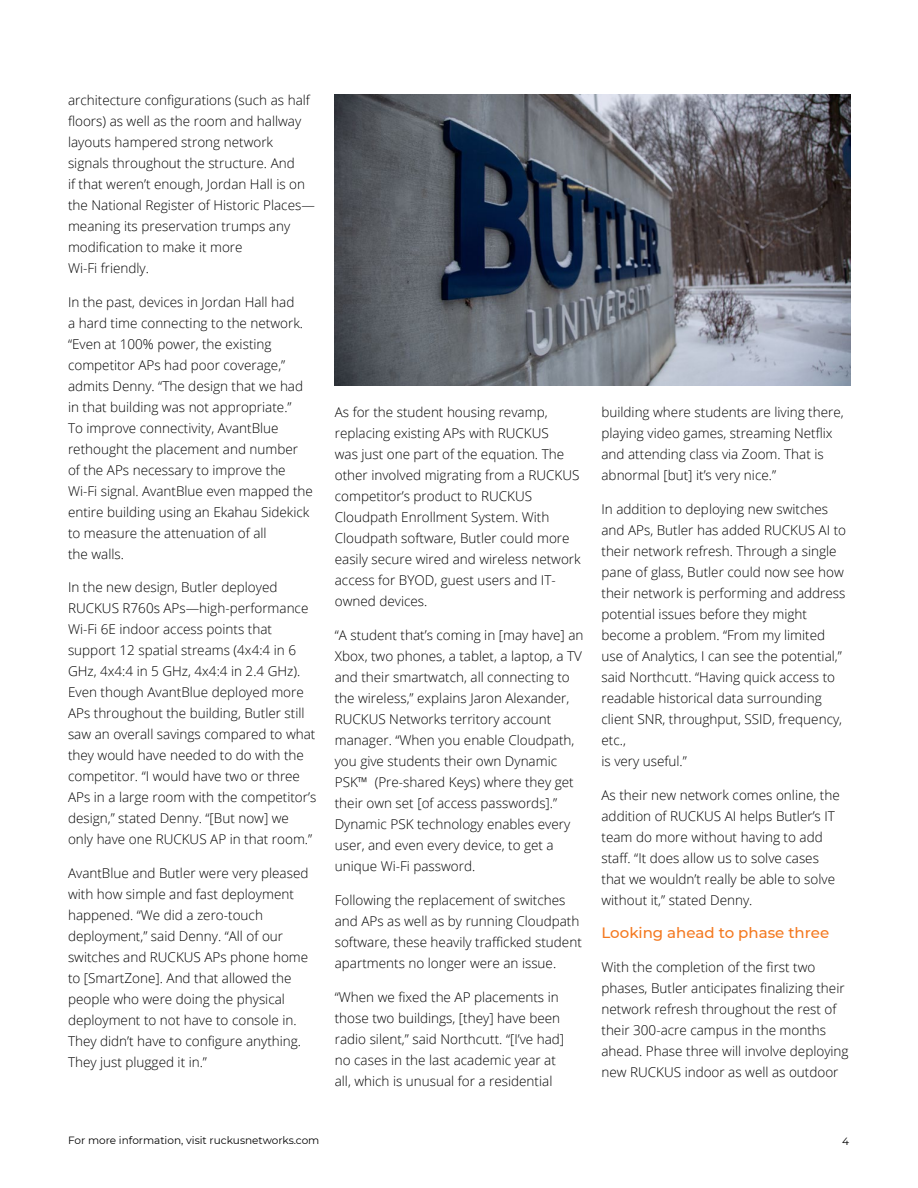
<style>
.page{position:relative;width:918px;height:1188px;background:#fff}
.page>*{position:absolute;margin:0;border:0;box-sizing:border-box;transform-origin:0 0}
.RUCK_section_head-orange{font:500 15px "Montserrat";color:#f47920}
.RUCK_Bullets_9pt_normal_leading-Last{font:300 13.5px/21px "Open Sans";color:#000}
.RUCK_Body_text_9pt{font:300 13.5px/21px "Open Sans";color:#000}
.RUCK_Footer{font:10.5px "Montserrat";color:#000}
</style>
<div class="page">
<img style="left:335px;top:94px;width:516px;height:292px">
<p class="RUCK_Bullets_9pt_normal_leading-Last" style="left:68px;top:89px;width:248px">architecture configurations (such as half floors) as well as the room and hallway layouts hampered strong network signals throughout the structure. And<br>if that weren’t enough, Jordan Hall is on the National Register of Historic Places— meaning its preservation trumps any modification to make it more<br>Wi-Fi friendly.</p>
<p class="RUCK_Bullets_9pt_normal_leading-Last" style="left:68px;top:291px;width:246px">In the past, devices in Jordan Hall had<br>a hard time connecting to the network. “Even at 100% power, the existing competitor APs had poor coverage,” admits Denny. “The design that we had in that building was not appropriate.”<br>To improve connectivity, AvantBlue rethought the placement and number of the APs necessary to improve the Wi-Fi signal. AvantBlue even mapped the entire building using an Ekahau Sidekick to measure the attenuation of all<br>the walls.</p>
<p class="RUCK_Bullets_9pt_normal_leading-Last" style="left:68px;top:577px;width:250px">In the new design, Butler deployed RUCKUS R760s APs—high-performance Wi-Fi 6E indoor access points that support 12 spatial streams (4x4:4 in 6<br>GHz, 4x4:4 in 5 GHz, 4x4:4 in 2.4 GHz).<br>Even though AvantBlue deployed more APs throughout the building, Butler still saw an overall savings compared to what they would have needed to do with the competitor. “I would have two or three APs in a large room with the competitor’s design,” stated Denny. “[But now] we only have one RUCKUS AP in that room.”</p>
<p class="RUCK_Bullets_9pt_normal_leading-Last" style="left:68px;top:862px;width:242px">AvantBlue and Butler were very pleased with how simple and fast deployment happened. “We did a zero-touch deployment,” said Denny. “All of our switches and RUCKUS APs phone home to [SmartZone]. And that allowed the people who were doing the physical deployment to not have to console in.<br>They didn’t have to configure anything.<br>They just plugged it in.”</p>
<p class="RUCK_Bullets_9pt_normal_leading-Last" style="left:335px;top:402px;width:247px">As for the student housing revamp, replacing existing APs with RUCKUS<br>was just one part of the equation. The other involved migrating from a RUCKUS competitor’s product to RUCKUS Cloudpath Enrollment System. With Cloudpath software, Butler could more easily secure wired and wireless network access for BYOD, guest users and IT&shy;owned devices.</p>
<p class="RUCK_Bullets_9pt_normal_leading-Last" style="left:335px;top:624px;width:250px">“A student that’s coming in [may have] an Xbox, two phones, a tablet, a laptop, a TV and their smartwatch, all connecting to the wireless,” explains Jaron Alexander, RUCKUS Networks territory account manager. “When you enable Cloudpath, you give students their own Dynamic PSK™ (Pre-shared Keys) where they get their own set [of access passwords].” Dynamic PSK technology enables every user, and even every device, to get a unique Wi-Fi password.</p>
<p class="RUCK_Bullets_9pt_normal_leading-Last" style="left:335px;top:889px;width:249px">Following the replacement of switches and APs as well as by running Cloudpath software, these heavily trafficked student apartments no longer were an issue.</p>
<p class="RUCK_Bullets_9pt_normal_leading-Last" style="left:335px;top:986px;width:231px">“When we fixed the AP placements in those two buildings, [they] have been radio silent,” said Northcutt. “[I’ve had] no cases in the last academic year at all, which is unusual for a residential</p>
<p class="RUCK_Bullets_9pt_normal_leading-Last" style="left:602px;top:402px;width:244px">building where students are living there, playing video games, streaming Netflix and attending class via Zoom. That is abnormal [but] it’s very nice.”</p>
<p class="RUCK_Bullets_9pt_normal_leading-Last" style="left:602px;top:498px;width:246px">In addition to deploying new switches and APs, Butler has added RUCKUS AI to their network refresh. Through a single pane of glass, Butler could now see how their network is performing and address potential issues before they might become a problem. “From my limited use of Analytics, I can see the potential,” said Northcutt. “Having quick access to readable historical data surrounding client SNR, throughput, SSID, frequency, etc.,<br>is very useful.”</p>
<p class="RUCK_Bullets_9pt_normal_leading-Last" style="left:602px;top:784px;width:240px">As their new network comes online, the addition of RUCKUS AI helps Butler’s IT team do more without having to add staff. “It does allow us to solve cases that we wouldn’t really be able to solve without it,” stated Denny.</p>
<p class="RUCK_section_head-orange" style="left:602px;top:922px;width:229px">Looking ahead to phase three</p>
<p class="RUCK_Body_text_9pt" style="left:602px;top:957px;width:249px">With the completion of the first two phases, Butler anticipates finalizing their network refresh throughout the rest of their 300-acre campus in the months ahead. Phase three will involve deploying new RUCKUS indoor as well as outdoor</p>
<p class="RUCK_Footer" style="left:68px;top:1133px;width:253px">For more information, visit ruckusnetworks.com</p>
<p class="RUCK_Footer" style="left:842px;top:1134px;width:8px">4</p>
</div>
